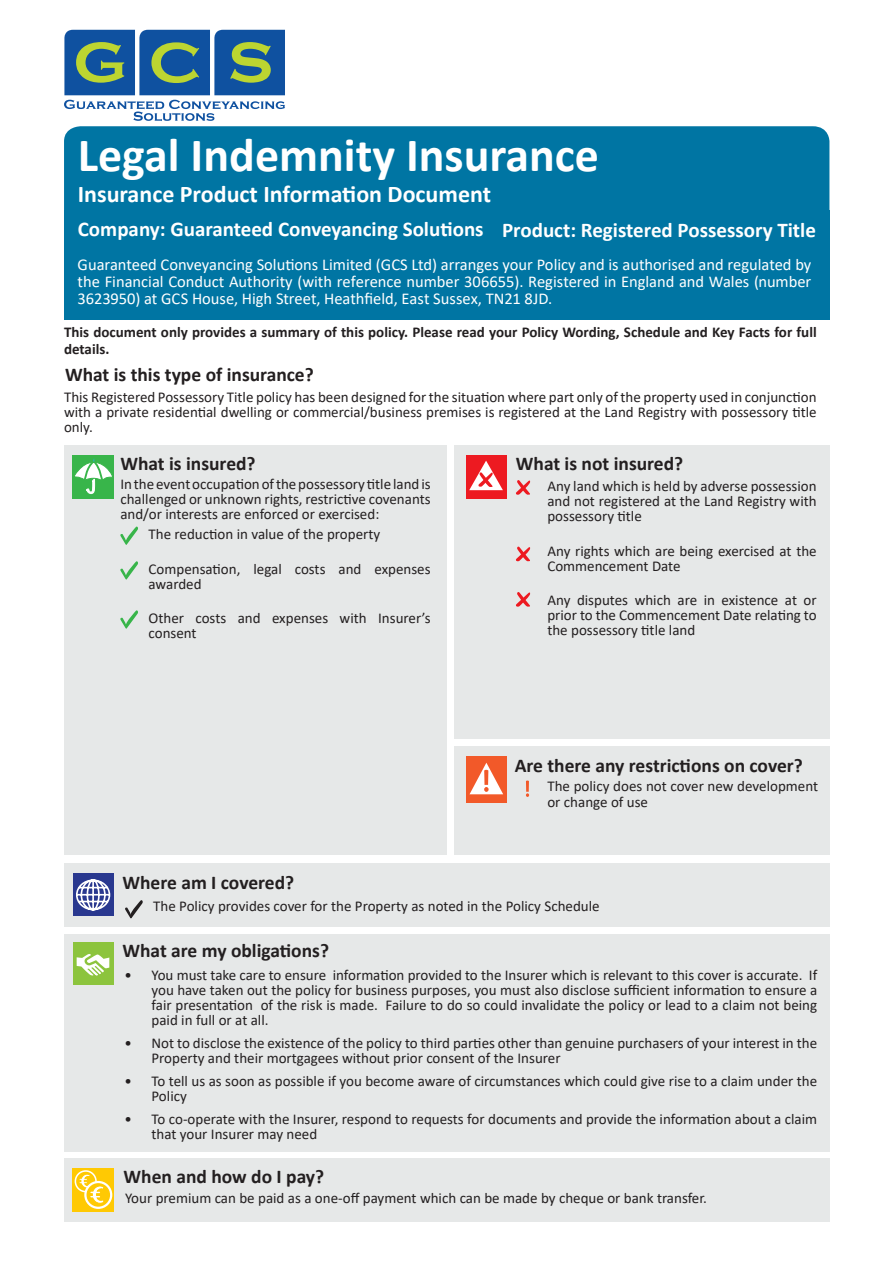
<style>
.page{position:relative;width:893px;height:1263px;background:#fff}
.page>*{position:absolute;margin:0;border:0;box-sizing:border-box;transform-origin:0 0}
.Body_Copy_-_Bullet_P{font:700 48px "Calibri";color:#fff}
.Body_Copy_-_Bullet_P-2{font:700 24px "Calibri";color:#fff}
.Body_Copy_-_Bullet_P-3{font:700 21px "Calibri";color:#fff}
.Body_Copy_-_Bullet_P-4{font:700 19.5px "Calibri";color:#231f20}
.Body_Copy_-_Bullet_P-5{font:16.5px "Calibri";color:#fff}
.Body_Copy_-_Bullet_P-6{font:15px/15px "Calibri";color:#231f20}
.Body_Copy_-_Bullet_P-7{font:700 15px "Calibri";color:#231f20}
</style>
<div class="page">
<div style="left:64px;top:126px;width:765px;height:124px;background:#0075a3;border-radius:16px"></div>
<div style="left:64px;top:210px;width:765px;height:110px;background:#0075a3"></div>
<svg style="left:64px;top:30px;width:221px;height:91px"></svg>
<div style="left:64px;top:445px;width:383px;height:409px;background:#e6e8e8"></div>
<div style="left:454px;top:445px;width:375px;height:294px;background:#e6e8e8"></div>
<div style="left:454px;top:746px;width:375px;height:108px;background:#e6e8e8"></div>
<div style="left:64px;top:863px;width:765px;height:64px;background:#e6e8e8"></div>
<div style="left:64px;top:934px;width:765px;height:218px;background:#e6e8e8"></div>
<div style="left:73px;top:455px;width:41px;height:43px;background:#38b54a"></div>
<svg style="left:75px;top:458px;width:37px;height:36px"></svg>
<div style="left:466px;top:455px;width:41px;height:43px;background:#ed1a21"></div>
<svg style="left:469px;top:461px;width:34px;height:29px"></svg>
<div style="left:466px;top:756px;width:41px;height:47px;background:#f25929"></div>
<svg style="left:469px;top:763px;width:34px;height:31px"></svg>
<div style="left:73px;top:873px;width:40px;height:43px;background:#29388f"></div>
<svg style="left:76px;top:879px;width:35px;height:32px"></svg>
<div style="left:73px;top:942px;width:40px;height:43px;background:#8cc43d"></div>
<svg style="left:77px;top:954px;width:33px;height:22px"></svg>
<svg style="left:516px;top:480px;width:15px;height:15px"></svg>
<svg style="left:526px;top:780px;width:3px;height:17px"></svg>
<svg style="left:120px;top:561px;width:18px;height:19px"></svg>
<svg style="left:120px;top:526px;width:18px;height:19px"></svg>
<svg style="left:125px;top:900px;width:18px;height:19px"></svg>
<div style="left:64px;top:1157px;width:765px;height:64px;background:#e6e8e8"></div>
<div style="left:73px;top:1168px;width:41px;height:43px;background:#ffc903"></div>
<div style="left:75px;top:1170px;width:22px;height:22px;border:2px solid #fff;border-radius:50%"></div>
<svg style="left:85px;top:1182px;width:26px;height:26px"></svg>
<div style="left:84px;top:1181px;width:28px;height:28px;border:2px solid #fff;border-radius:50%"></div>
<svg style="left:79px;top:1173px;width:26px;height:31px"></svg>
<svg style="left:120px;top:610px;width:18px;height:19px"></svg>
<svg style="left:516px;top:546px;width:15px;height:16px"></svg>
<svg style="left:516px;top:592px;width:15px;height:15px"></svg>
<p class="Body_Copy_-_Bullet_P" style="left:78px;top:121px;width:523px">Legal Indemnity Insurance</p>
<p class="Body_Copy_-_Bullet_P-2" style="left:78px;top:177px;width:415px">Insurance Product Information Document</p>
<p class="Body_Copy_-_Bullet_P-3" style="left:78px;top:214px;width:407px">Company: Guaranteed Conveyancing Solutions</p>
<p class="Body_Copy_-_Bullet_P-3" style="left:502px;top:215px;width:315px">Product: Registered Possessory Title</p>
<p class="Body_Copy_-_Bullet_P-5" style="left:78px;top:253px;width:735px">Guaranteed Conveyancing Solutions Limited (GCS Ltd) arranges your Policy and is authorised and regulated by</p>
<p class="Body_Copy_-_Bullet_P-5" style="left:78px;top:270px;width:735px">the Financial Conduct Authority (with reference number 306655). Registered in England and Wales (number</p>
<p class="Body_Copy_-_Bullet_P-5" style="left:78px;top:287px;width:476px">3623950) at GCS House, High Street, Heathfield, East Sussex, TN21 8JD.</p>
<p class="Body_Copy_-_Bullet_P-7" style="left:64px;top:321px;width:754px">This document only provides a summary of this policy. Please read your Policy Wording, Schedule and Key Facts for full</p>
<p class="Body_Copy_-_Bullet_P-7" style="left:64px;top:338px;width:47px">details.</p>
<p class="Body_Copy_-_Bullet_P-4" style="left:65px;top:360px;width:250px">What is this type of insurance?</p>
<p class="Body_Copy_-_Bullet_P-6" style="left:64px;top:389px;width:754px;text-align:justify">This Registered Possessory Title policy has been designed for the situation where part only of the property used in conjunction with a private residential dwelling or commercial/business premises is registered at the Land Registry with possessory title only.</p>
<p class="Body_Copy_-_Bullet_P-4" style="left:120px;top:449px;width:137px">What is insured?</p>
<p class="Body_Copy_-_Bullet_P-4" style="left:516px;top:449px;width:169px">What is not insured?</p>
<p class="Body_Copy_-_Bullet_P-6" style="left:120px;top:476px;width:312px;text-align:justify">In the event occupation of the possessory title land is challenged or unknown rights, restrictive covenants and/or interests are enforced or exercised:</p>
<p class="Body_Copy_-_Bullet_P-6" style="left:149px;top:527px;width:233px">The reduction in value of the property</p>
<p class="Body_Copy_-_Bullet_P-6" style="left:149px;top:561px;width:284px">Compensation, legal costs and expenses awarded</p>
<p class="Body_Copy_-_Bullet_P-6" style="left:149px;top:610px;width:284px">Other costs and expenses with Insurer’s consent</p>
<p class="Body_Copy_-_Bullet_P-4" style="left:123px;top:869px;width:173px">Where am I covered?</p>
<p class="Body_Copy_-_Bullet_P-6" style="left:547px;top:478px;width:271px;text-align:justify">Any land which is held by adverse possession and not registered at the Land Registry with possessory title</p>
<p class="Body_Copy_-_Bullet_P-6" style="left:547px;top:543px;width:271px">Any rights which are being exercised at the<br>Commencement Date</p>
<p class="Body_Copy_-_Bullet_P-6" style="left:547px;top:592px;width:271px;text-align:justify">Any disputes which are in existence at or prior to the Commencement Date relating to the possessory title land</p>
<p class="Body_Copy_-_Bullet_P-4" style="left:515px;top:751px;width:290px">Are there any restrictions on cover?</p>
<p class="Body_Copy_-_Bullet_P-6" style="left:547px;top:779px;width:272px">The policy does not cover new development or change of use</p>
<p class="Body_Copy_-_Bullet_P-6" style="left:153px;top:898px;width:448px">The Policy provides cover for the Property as noted in the Policy Schedule</p>
<p class="Body_Copy_-_Bullet_P-4" style="left:123px;top:937px;width:208px">What are my obligations?</p>
<p class="Body_Copy_-_Bullet_P-6" style="left:152px;top:967px;width:667px;text-align:justify;text-indent:-27px">• You must take care to ensure information provided to the Insurer which is relevant to this cover is accurate. If you have taken out the policy for business purposes, you must also disclose sufficient information to ensure a fair presentation of the risk is made. Failure to do so could invalidate the policy or lead to a claim not being paid in full or at all.</p>
<p class="Body_Copy_-_Bullet_P-6" style="left:152px;top:1035px;width:667px;text-indent:-27px">• Not to disclose the existence of the policy to third parties other than genuine purchasers of your interest in the<br>Property and their mortgagees without prior consent of the Insurer</p>
<p class="Body_Copy_-_Bullet_P-6" style="left:152px;top:1073px;width:667px;text-indent:-27px">• To tell us as soon as possible if you become aware of circumstances which could give rise to a claim under the<br>Policy</p>
<p class="Body_Copy_-_Bullet_P-6" style="left:152px;top:1111px;width:667px;text-indent:-27px">• To co-operate with the Insurer, respond to requests for documents and provide the information about a claim that your Insurer may need</p>
<p class="Body_Copy_-_Bullet_P-4" style="left:124px;top:1163px;width:202px">When and how do I pay?</p>
<p class="Body_Copy_-_Bullet_P-6" style="left:125px;top:1190px;width:583px">Your premium can be paid as a one-off payment which can be made by cheque or bank transfer.</p>
</div>
